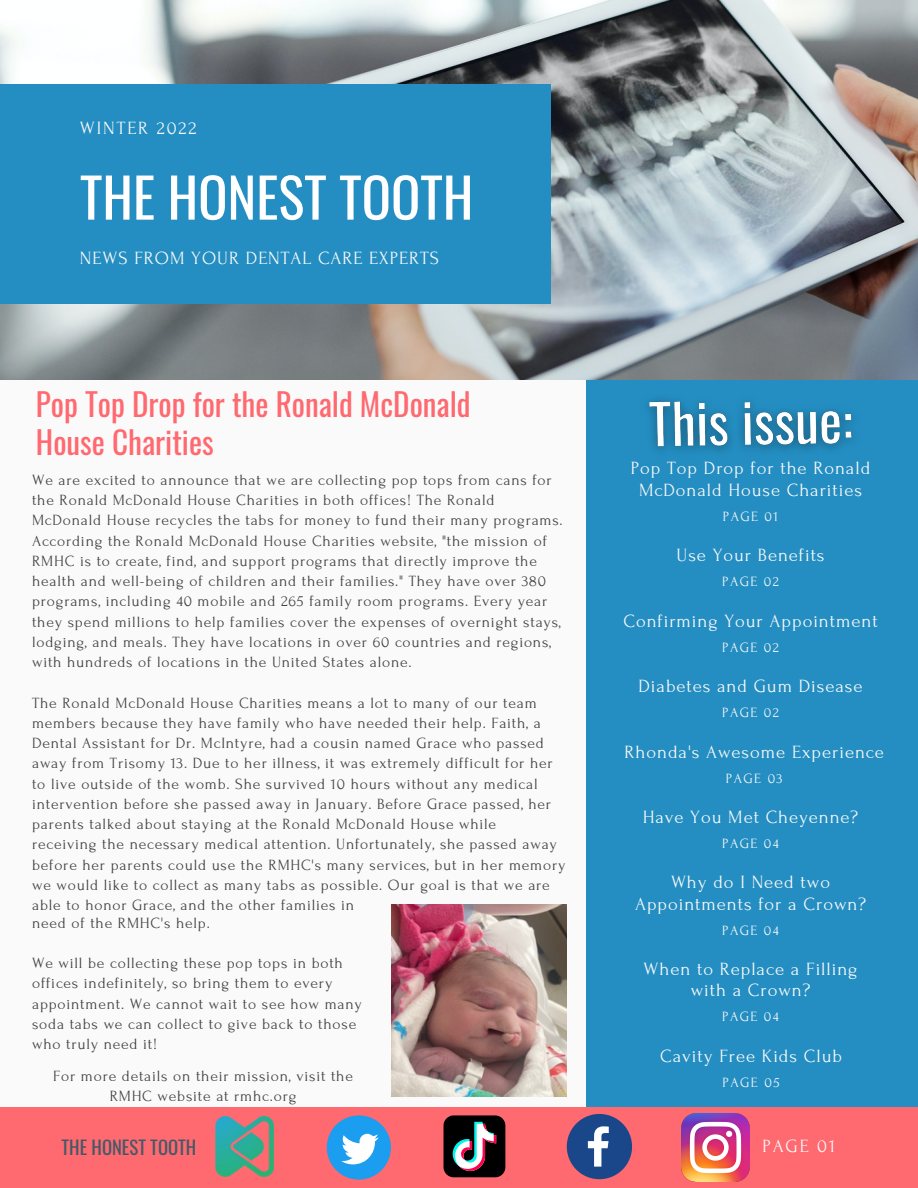
<style>
.page{position:relative;width:918px;height:1188px;background:#fafafa}
.page>*{position:absolute;margin:0;border:0;box-sizing:border-box;transform-origin:0 0}
.t1{font:54.45px "Oswald";color:#fff}
.t2{font:31.2px/37.2px "Oswald";color:#ff6970}
.t3{font:18.75px/21.3px "Forum";letter-spacing:.05em;color:#fafafa;text-align:center}
.t4{font:18.6px "Forum";letter-spacing:.1em;color:#fafafa}
.t5{font:18.6px "Oswald";color:#435967}
.t6{font:15.6px/20.2px "Forum";letter-spacing:.05em;color:#414042}
.t7{font:14.25px "Forum";letter-spacing:.1em;color:#fafafa}
</style>
<div class="page">
<div style="left:587px;top:373px;width:331px;height:740px;background:#248ec2"></div>
<img style="left:0;top:0;width:918px;height:380px">
<div style="left:0;top:84px;width:550px;height:219px;background:#248ec2"></div>
<div style="left:0;top:1107px;width:918px;height:81px;background:#ff6970"></div>
<svg style="left:567px;top:1114px;width:65px;height:65px"></svg>
<img style="left:681px;top:1113px;width:69px;height:69px">
<svg style="left:327px;top:1115px;width:64px;height:65px"></svg>
<img style="left:215px;top:1117px;width:59px;height:59px">
<svg style="left:444px;top:1115px;width:61px;height:62px;background:#3e393e"></svg>
<img style="left:391px;top:904px;width:176px;height:192px">
<img style="left:631px;top:362px;width:239px;height:90px">
<p class="t4" style="left:80px;top:118px;width:118px">WINTER 2022</p>
<h1 class="t1" style="left:80px;top:155px;width:395px">THE HONEST TOOTH</h1>
<p class="t3" style="left:80px;top:247px;width:361px">NEWS FROM YOUR DENTAL CARE EXPERTS</p>
<h2 class="t2" style="left:36px;top:385px;width:436px">Pop Top Drop for the Ronald McDonald<br>House Charities</h2>
<p class="t6" style="left:32px;top:470px;width:532px">We are excited to announce that we are collecting pop tops from cans for the Ronald McDonald House Charities in both offices! The Ronald McDonald House recycles the tabs for money to fund their many programs.<br>According the Ronald McDonald House Charities website, "the mission of RMHC is to create, find, and support programs that directly improve the health and well-being of children and their families." They have over 380 programs, including 40 mobile and 265 family room programs. Every year they spend millions to help families cover the expenses of overnight stays, lodging, and meals. They have locations in over 60 countries and regions, with hundreds of locations in the United States alone.</p>
<p class="t6" style="left:32px;top:693px;width:535px">The Ronald McDonald House Charities means a lot to many of our team members because they have family who have needed their help. Faith, a Dental Assistant for Dr. McIntyre, had a cousin named Grace who passed away from Trisomy 13. Due to her illness, it was extremely difficult for her to live outside of the womb. She survived 10 hours without any medical intervention before she passed away in January. Before Grace passed, her parents talked about staying at the Ronald McDonald House while<br>receiving the necessary medical attention. Unfortunately, she passed away before her parents could use the RMHC's many services, but in her memory we would like to collect as many tabs as possible. Our goal is that we are able to honor Grace, and the other families in</p>
<p class="t6" style="left:32px;top:913px;width:179px">need of the RMHC's help.</p>
<p class="t6" style="left:32px;top:953px;width:331px">We will be collecting these pop tops in both offices indefinitely, so bring them to every appointment. We cannot wait to see how many soda tabs we can collect to give back to those who truly need it!</p>
<p class="t6" style="left:53px;top:1066px;width:301px;text-align:center">For more details on their mission, visit the<br>RMHC website at rmhc.org</p>
<p class="t3" style="left:631px;top:458px;width:241px">Pop Top Drop for the Ronald<br>McDonald House Charities</p>
<p class="t7" style="left:723px;top:509px;width:57px">PAGE 01</p>
<p class="t3" style="left:677px;top:545px;width:150px">Use Your Benefits</p>
<p class="t7" style="left:722px;top:574px;width:58px">PAGE 02</p>
<p class="t3" style="left:623px;top:610px;width:256px">Confirming Your Appointment</p>
<p class="t7" style="left:722px;top:639px;width:58px">PAGE 02</p>
<p class="t3" style="left:638px;top:676px;width:226px">Diabetes and Gum Disease</p>
<p class="t7" style="left:722px;top:705px;width:58px">PAGE 02</p>
<p class="t3" style="left:625px;top:741px;width:261px">Rhonda's Awesome Experience</p>
<p class="t7" style="left:726px;top:770px;width:58px">PAGE 03</p>
<p class="t3" style="left:643px;top:807px;width:217px">Have You Met Cheyenne?</p>
<p class="t7" style="left:722px;top:836px;width:58px">PAGE 04</p>
<p class="t3" style="left:635px;top:872px;width:232px">Why do I Need two<br>Appointments for a Crown?</p>
<p class="t7" style="left:722px;top:922px;width:58px">PAGE 04</p>
<p class="t3" style="left:644px;top:959px;width:215px">When to Replace a Filling with a Crown?</p>
<p class="t7" style="left:722px;top:1009px;width:58px">PAGE 04</p>
<p class="t3" style="left:660px;top:1045px;width:183px">Cavity Free Kids Club</p>
<p class="t7" style="left:723px;top:1075px;width:58px">PAGE 05</p>
<p class="t5" style="left:62px;top:1133px;width:136px">THE HONEST TOOTH</p>
<p class="t4" style="left:762px;top:1136px;width:74px">PAGE 01</p>
</div>
